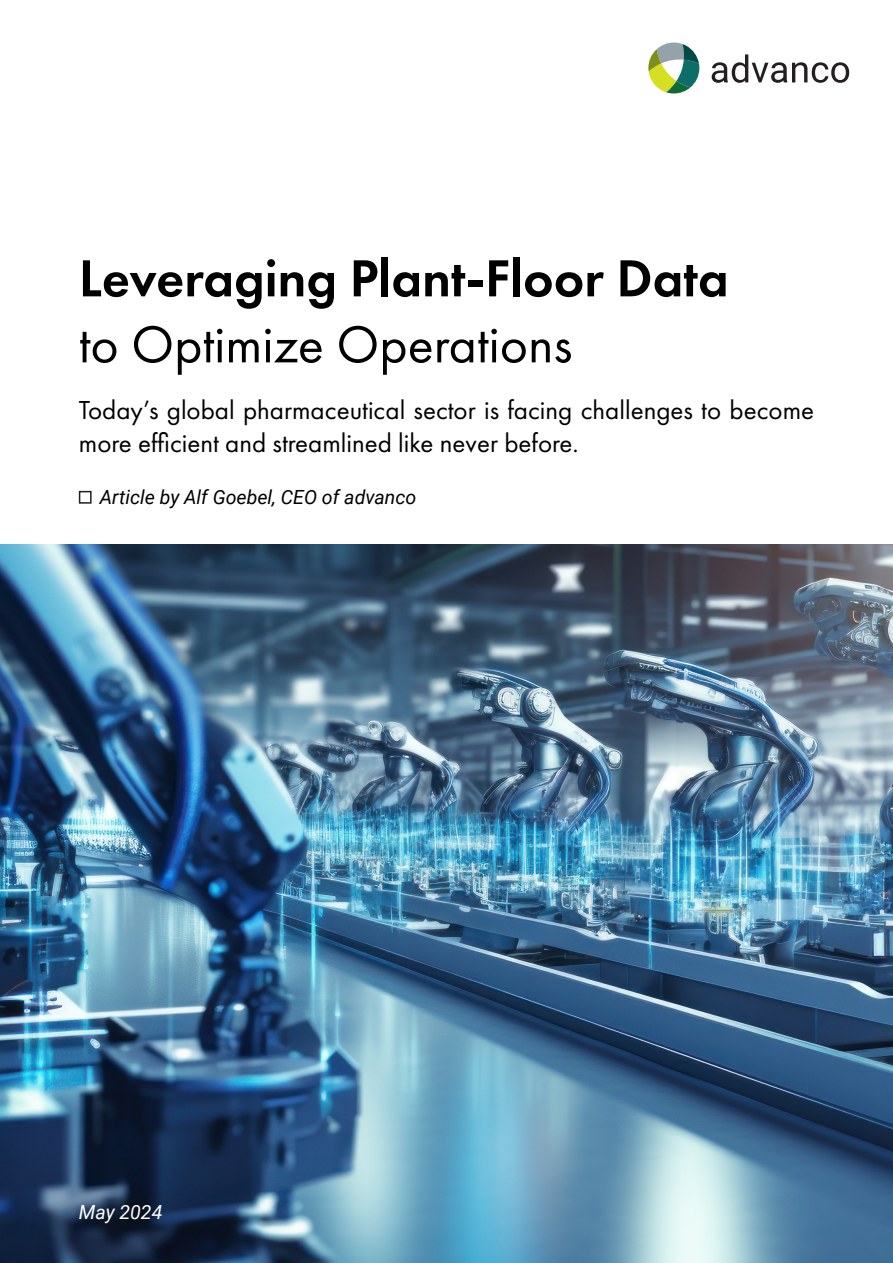
<style>
.page{position:relative;width:893px;height:1263px;background:#fff}
.page>*{position:absolute;margin:0;border:0;box-sizing:border-box;transform-origin:0 0}
.t1{font:600 54px/66px "Futura PT";color:#000001}
.t2{font:27px/32.4px "Futura PT";color:#000001}
.t3{font:italic 19.5px "Roboto";color:#000001}
.t4{font:italic 19.5px "Roboto";color:#fff}
.s1{font-weight:400}
</style>
<div class="page">
<img style="left:0;top:544px;width:893px;height:719px">
<svg style="left:712px;top:54px;width:137px;height:29px"></svg>
<svg style="left:648px;top:43px;width:51px;height:50px"></svg>
<div style="left:79px;top:491px;width:13px;height:13px;border:2px solid #231f20"></div>
<p class="t1" style="left:79px;top:245px;width:651px">Leveraging Plant-Floor Data <span class="s1">to Optimize Operations</span></p>
<p class="t2" style="left:79px;top:394px;width:737px">Today’s global pharmaceutical sector is facing challenges to become more efficient and streamlined like never before.</p>
<p class="t3" style="left:100px;top:483px;width:318px">Article by Alf Goebel, CEO of advanco</p>
<p class="t4" style="left:79px;top:1198px;width:85px">May 2024</p>
</div>
